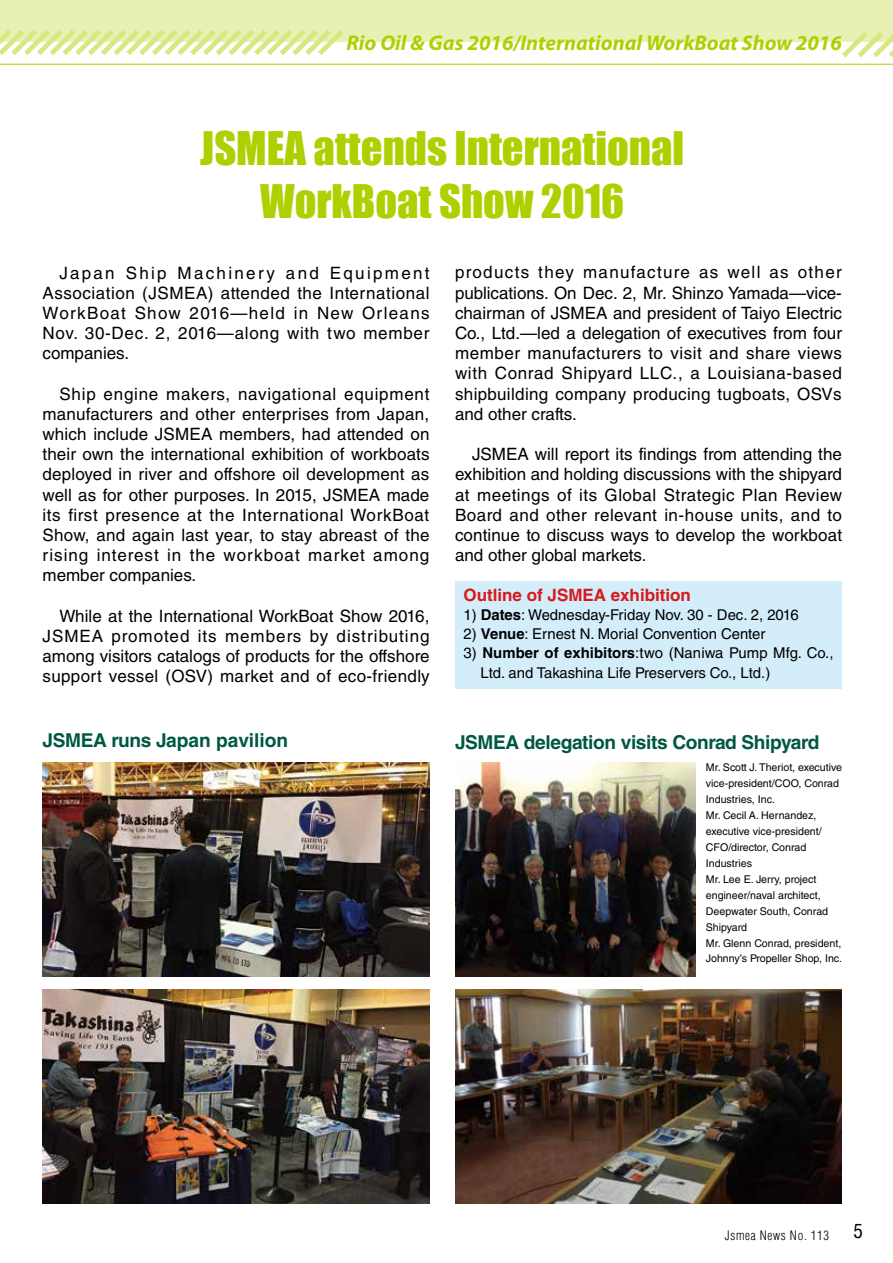
<style>
.page{position:relative;width:893px;height:1263px;background:#fff}
.page>*{position:absolute;margin:0;border:0;box-sizing:border-box;transform-origin:0 0}
.t1{font:42.45px/53.1px "Impact";color:#b0cf00;text-align:center}
.t2{font:italic 700 21.3px "Myriad Pro";color:#b0cf00}
.t3{font:700 19.2px "Helvetica LT Std";letter-spacing:-.02em;color:#005842}
.t4{font:condensed 19.2px "Helvetica LT Std";color:#000}
.t5{font:16.95px/20.2px "Helvetica LT Std";letter-spacing:.02em;color:#000;text-align:justify}
.t6{font:700 16.95px "Helvetica LT Std";color:#d81918}
.t7{font:14.85px/19.2px "Helvetica LT Std";color:#000}
.t8{font:300 condensed 12.75px "Helvetica LT Std";letter-spacing:.05em;color:#000}
.t9{font:10.65px/15.9px "Helvetica LT Std";color:#000}
.s1{font-weight:700}
</style>
<div class="page">
<div style="left:0;top:0;width:893px;height:42px;background:#e7f1b3"></div>
<svg style="left:842px;top:32px;width:51px;height:26px"></svg>
<hr style="left:0;top:64px;width:893px;height:1px;background:#b0cf00">
<div style="left:455px;top:581px;width:387px;height:108px;background:#d3edfb"></div>
<svg style="left:0;top:30px;width:344px;height:25px"></svg>
<img style="left:43px;top:762px;width:386px;height:214px">
<img style="left:43px;top:989px;width:386px;height:214px">
<img style="left:455px;top:989px;width:387px;height:214px">
<img style="left:455px;top:762px;width:241px;height:214px">
<p class="t2" style="left:346px;top:31px;width:497px">Rio Oil &amp; Gas 2016/International WorkBoat Show 2016</p>
<h1 class="t1" style="left:200px;top:121px;width:485px">JSMEA attends International<br>WorkBoat Show 2016</h1>
<p class="t5" style="left:43px;top:262px;width:389px;text-indent:17px">Japan Ship Machinery and Equipment Association (JSMEA) attended the International WorkBoat Show 2016—held in New Orleans Nov. 30-Dec. 2, 2016—along with two member companies.</p>
<p class="t5" style="left:43px;top:384px;width:389px;text-indent:17px">Ship engine makers, navigational equipment manufacturers and other enterprises from Japan, which include JSMEA members, had attended on their own the international exhibition of workboats deployed in river and offshore oil development as well as for other purposes. In 2015, JSMEA made its first presence at the International WorkBoat Show, and again last year, to stay abreast of the rising interest in the workboat market among member companies.</p>
<p class="t5" style="left:43px;top:606px;width:389px;text-indent:17px">While at the International WorkBoat Show 2016, JSMEA promoted its members by distributing among visitors catalogs of products for the offshore support vessel (OSV) market and of eco-friendly</p>
<p class="t5" style="left:455px;top:262px;width:389px">products they manufacture as well as other publications. On Dec. 2, Mr. Shinzo Yamada—vice&shy;chairman of JSMEA and president of Taiyo Electric Co., Ltd.—led a delegation of executives from four member manufacturers to visit and share views with Conrad Shipyard LLC., a Louisiana-based shipbuilding company producing tugboats, OSVs and other crafts.</p>
<p class="t5" style="left:455px;top:444px;width:389px;text-indent:17px">JSMEA will report its findings from attending the exhibition and holding discussions with the shipyard at meetings of its Global Strategic Plan Review Board and other relevant in-house units, and to continue to discuss ways to develop the workboat and other global markets.</p>
<p class="t6" style="left:463px;top:585px;width:229px">Outline of JSMEA exhibition</p>
<p class="t7" style="left:463px;top:605px;width:337px">1) <span class="s1">Dates</span>: Wednesday-Friday Nov. 30 - Dec. 2, 2016</p>
<p class="t7" style="left:463px;top:624px;width:303px">2) <span class="s1">Venue</span>: Ernest N. Morial Convention Center</p>
<p class="t7" style="left:480px;top:643px;width:354px;text-indent:-17px">3) <span class="s1">Number of exhibitors</span>:two (Naniwa Pump Mfg. Co.,<br>Ltd. and Takashina Life Preservers Co., Ltd.)</p>
<p class="t3" style="left:43px;top:729px;width:247px">JSMEA runs Japan pavilion</p>
<p class="t3" style="left:455px;top:730px;width:366px">JSMEA delegation visits Conrad Shipyard</p>
<p class="t9" style="left:706px;top:759px;width:138px">Mr. Scott J. Theriot, executive vice-president/COO, Conrad<br>Industries, Inc.<br>Mr. Cecil A. Hernandez, executive vice-president/<br>CFO/director, Conrad<br>Industries<br>Mr. Lee E. Jerry, project engineer/naval architect,<br>Deepwater South, Conrad<br>Shipyard<br>Mr. Glenn Conrad, president,<br>Johnny’s Propeller Shop, Inc.</p>
<p class="t8" style="left:725px;top:1227px;width:106px">Jsmea News No. 113</p>
<p class="t4" style="left:854px;top:1219px;width:11px">5</p>
</div>
